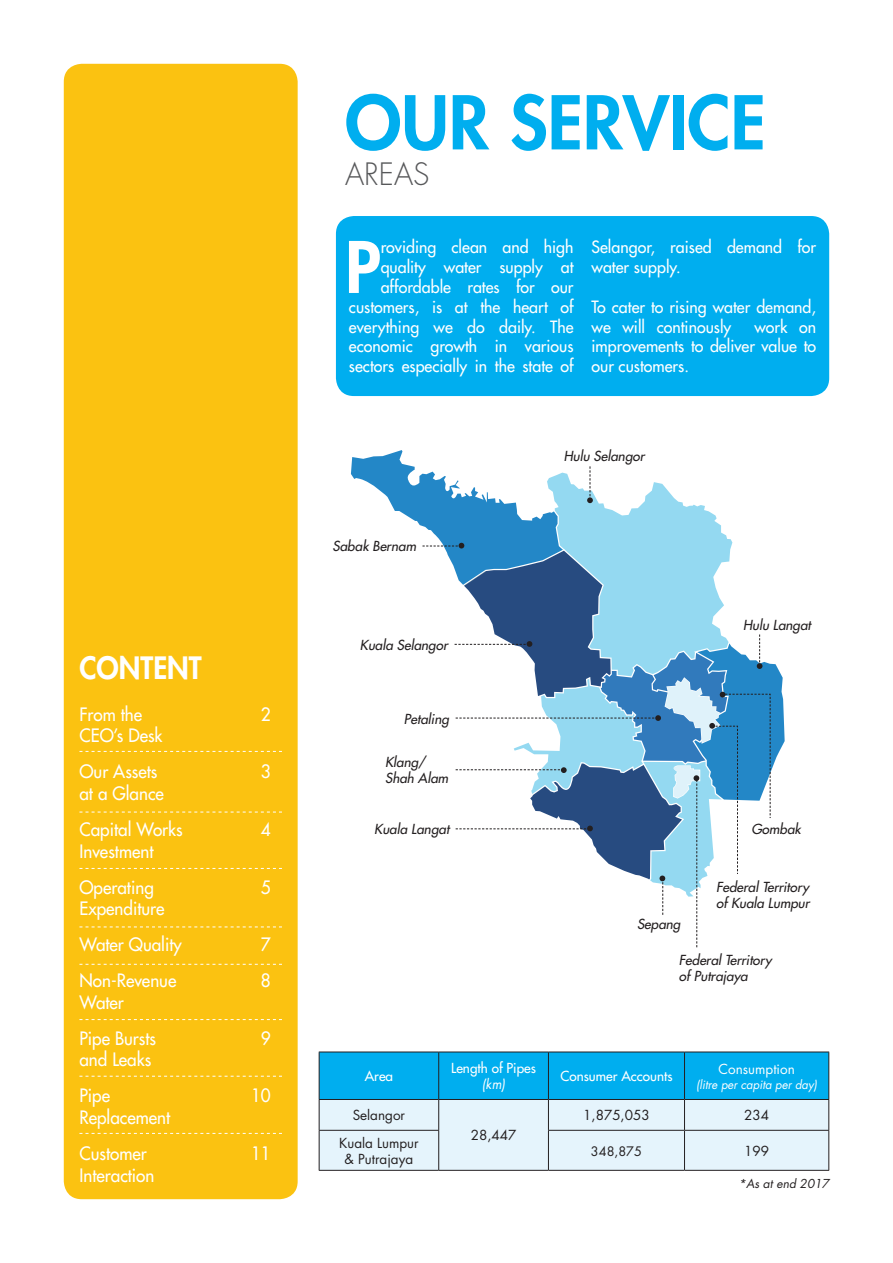
<style>
.page{position:relative;width:893px;height:1263px;background:#fff}
.page>*{position:absolute;margin:0;border:0;box-sizing:border-box;transform-origin:0 0}
.t1{font:800 72px "Futura Std";color:#00aeef}
.t2{font:800 69px "Futura Std";color:#fff}
.t3{font:800 30px "Futura Std";color:#fff;scale:.95 1}
.t4{font:300 30px "Futura Std";color:#57585a}
.t5{font:500 18px/36px "Futura Std";color:#fff;scale:.95 1}
.t6{font:500 16.5px/19.8px "Futura Std";color:#fff}
.t7{font:italic 500 13.5px/16.2px "Futura Std";color:#231f20}
.t8{font:13.5px/16.2px "Futura Std";color:#231f20;text-align:center}
.t9{font:500 13.5px "Futura Std";color:#fff}
.t10{font:13.5px "Futura Std";color:#fff}
.t11{font:italic 13.5px "Futura Std";color:#fff;scale:.95 1}
.t12{font:12.75px "Futura Std";color:#231f20}
.t13{font:italic 12px "Futura Std";color:#fff;scale:.95 1}
.t14{font:italic 12px "Futura Std";color:#231f20}
</style>
<div class="page">
<svg style="left:320px;top:1052px;width:508px;height:118px;background:#87d6f5"></svg>
<hr style="left:438px;top:1052px;width:1px;height:47px;background:#231f20">
<hr style="left:548px;top:1052px;width:1px;height:47px;background:#231f20">
<hr style="left:684px;top:1052px;width:1px;height:47px;background:#231f20">
<hr style="left:319px;top:1099px;width:120px;height:1px;background:#231f20">
<hr style="left:439px;top:1099px;width:109px;height:1px;background:#231f20">
<hr style="left:438px;top:1100px;width:1px;height:30px;background:#231f20">
<hr style="left:548px;top:1099px;width:136px;height:1px;background:#231f20">
<hr style="left:548px;top:1100px;width:1px;height:30px;background:#231f20">
<hr style="left:684px;top:1099px;width:145px;height:1px;background:#231f20">
<hr style="left:684px;top:1100px;width:1px;height:30px;background:#231f20">
<hr style="left:319px;top:1130px;width:120px;height:1px;background:#231f20">
<hr style="left:438px;top:1131px;width:1px;height:39px;background:#231f20">
<hr style="left:548px;top:1130px;width:136px;height:1px;background:#231f20">
<hr style="left:548px;top:1131px;width:1px;height:39px;background:#231f20">
<hr style="left:684px;top:1130px;width:145px;height:1px;background:#231f20">
<hr style="left:684px;top:1131px;width:1px;height:39px;background:#231f20">
<hr style="left:319px;top:1170px;width:120px;height:1px;background:#231f20">
<hr style="left:439px;top:1170px;width:109px;height:1px;background:#231f20">
<hr style="left:548px;top:1170px;width:136px;height:1px;background:#231f20">
<hr style="left:684px;top:1170px;width:145px;height:1px;background:#231f20">
<hr style="left:319px;top:1051px;width:120px;height:1px;background:#231f20">
<hr style="left:319px;top:1052px;width:1px;height:47px;background:#231f20">
<hr style="left:439px;top:1051px;width:109px;height:1px;background:#231f20">
<hr style="left:548px;top:1051px;width:136px;height:1px;background:#231f20">
<hr style="left:684px;top:1051px;width:145px;height:1px;background:#231f20">
<hr style="left:828px;top:1052px;width:1px;height:47px;background:#231f20">
<hr style="left:319px;top:1100px;width:1px;height:30px;background:#231f20">
<hr style="left:828px;top:1100px;width:1px;height:30px;background:#231f20">
<hr style="left:319px;top:1131px;width:1px;height:39px;background:#231f20">
<hr style="left:828px;top:1131px;width:1px;height:39px;background:#231f20">
<div style="left:64px;top:64px;width:234px;height:1135px;background:#fbc211;border-radius:18px"></div>
<div style="left:336px;top:216px;width:493px;height:180px;background:#00aeef;border-radius:18px"></div>
<svg style="left:351px;top:450px;width:434px;height:497px"></svg>
<svg style="left:79px;top:751px;width:203px;height:1px"></svg>
<svg style="left:79px;top:926px;width:203px;height:1px"></svg>
<svg style="left:79px;top:812px;width:203px;height:1px"></svg>
<svg style="left:79px;top:868px;width:203px;height:1px"></svg>
<svg style="left:79px;top:964px;width:203px;height:1px"></svg>
<svg style="left:79px;top:1019px;width:203px;height:1px"></svg>
<svg style="left:79px;top:1076px;width:203px;height:1px"></svg>
<svg style="left:79px;top:1133px;width:203px;height:1px"></svg>
<h3 class="t3" style="left:79px;top:649px;width:130px">CONTENT</h3>
<p class="t5" style="left:79px;top:696px;width:68px">From the</p>
<p class="t5" style="left:261px;top:696px;width:12px">2</p>
<p class="t5" style="left:79px;top:718px;width:89px">CEO’s Desk<br>Our Assets</p>
<p class="t5" style="left:261px;top:754px;width:12px">3</p>
<p class="t5" style="left:79px;top:775px;width:110px">at a Glance<br>Capital Works</p>
<p class="t5" style="left:79px;top:833px;width:80px">Investment<br>Operating</p>
<p class="t5" style="left:79px;top:891px;width:109px">Expenditure<br>Water Quality</p>
<p class="t5" style="left:261px;top:811px;width:12px">4</p>
<p class="t5" style="left:261px;top:869px;width:12px">5</p>
<p class="t5" style="left:261px;top:927px;width:12px">7</p>
<p class="t5" style="left:79px;top:963px;width:104px">Non-Revenue</p>
<p class="t5" style="left:261px;top:963px;width:12px">8</p>
<p class="t5" style="left:79px;top:984px;width:82px">Water<br>Pipe Bursts</p>
<p class="t5" style="left:261px;top:1020px;width:12px">9</p>
<p class="t5" style="left:79px;top:1042px;width:77px">and Leaks<br>Pipe</p>
<p class="t5" style="left:251px;top:1078px;width:22px">10</p>
<p class="t5" style="left:79px;top:1099px;width:97px">Replacement<br>Customer</p>
<p class="t5" style="left:251px;top:1135px;width:22px">11</p>
<p class="t5" style="left:79px;top:1157px;width:80px">Interaction</p>
<h1 class="t1" style="left:345px;top:77px;width:422px">OUR SERVICE</h1>
<h3 class="t4" style="left:345px;top:156px;width:86px">AREAS</h3>
<p class="t6" style="left:349px;top:237px;width:226px;text-align:right">roviding clean and high quality water supply at affordable rates for our customers, is at the heart of everything we do daily. The economic growth in various sectors especially in the state of</p>
<p class="t6" style="left:592px;top:237px;width:226px">Selangor, raised demand for water supply.</p>
<h2 class="t2" style="left:345px;top:224px;width:37px">P</h2>
<p class="t6" style="left:592px;top:297px;width:226px">To cater to rising water demand, we will continously</p>
<p class="t6" style="left:592px;top:317px;width:226px;text-align:justify;text-indent:163px">work on improvements to deliver value to our customers.</p>
<p class="t7" style="left:333px;top:538px;width:85px">Sabak Bernam</p>
<p class="t7" style="left:360px;top:637px;width:89px">Kuala Selangor</p>
<p class="t7" style="left:404px;top:711px;width:46px">Petaling</p>
<p class="t7" style="left:385px;top:754px;width:65px">Klang/<br>Shah Alam</p>
<p class="t7" style="left:374px;top:822px;width:76px">Kuala Langat</p>
<p class="t7" style="left:564px;top:448px;width:82px">Hulu Selangor</p>
<p class="t7" style="left:743px;top:617px;width:69px">Hulu Langat</p>
<p class="t7" style="left:637px;top:916px;width:45px">Sepang</p>
<p class="t7" style="left:751px;top:821px;width:51px">Gombak</p>
<p class="t7" style="left:716px;top:879px;width:95px">Federal Territory of Kuala Lumpur</p>
<p class="t7" style="left:679px;top:952px;width:94px">Federal Territory of Putrajaya</p>
<p class="t9" style="left:365px;top:1068px;width:30px">Area</p>
<p class="t9" style="left:451px;top:1060px;width:86px">Length of Pipes</p>
<p class="t11" style="left:482px;top:1076px;width:26px">(km)</p>
<p class="t8" style="left:353px;top:1107px;width:54px">Selangor</p>
<p class="t9" style="left:560px;top:1068px;width:114px">Consumer Accounts</p>
<p class="t10" style="left:718px;top:1060px;width:78px">Consumption</p>
<p class="t13" style="left:696px;top:1076px;width:129px">(litre per capita per day)</p>
<p class="t8" style="left:583px;top:1107px;width:68px">1,875,053</p>
<p class="t8" style="left:744px;top:1107px;width:26px">234</p>
<p class="t8" style="left:471px;top:1127px;width:47px">28,447</p>
<p class="t8" style="left:339px;top:1135px;width:81px">Kuala Lumpur &amp; Putrajaya</p>
<p class="t12" style="left:591px;top:1143px;width:53px">348,875</p>
<p class="t8" style="left:744px;top:1143px;width:26px">199</p>
<p class="t14" style="left:739px;top:1176px;width:92px">*As at end 2017</p>
</div>
